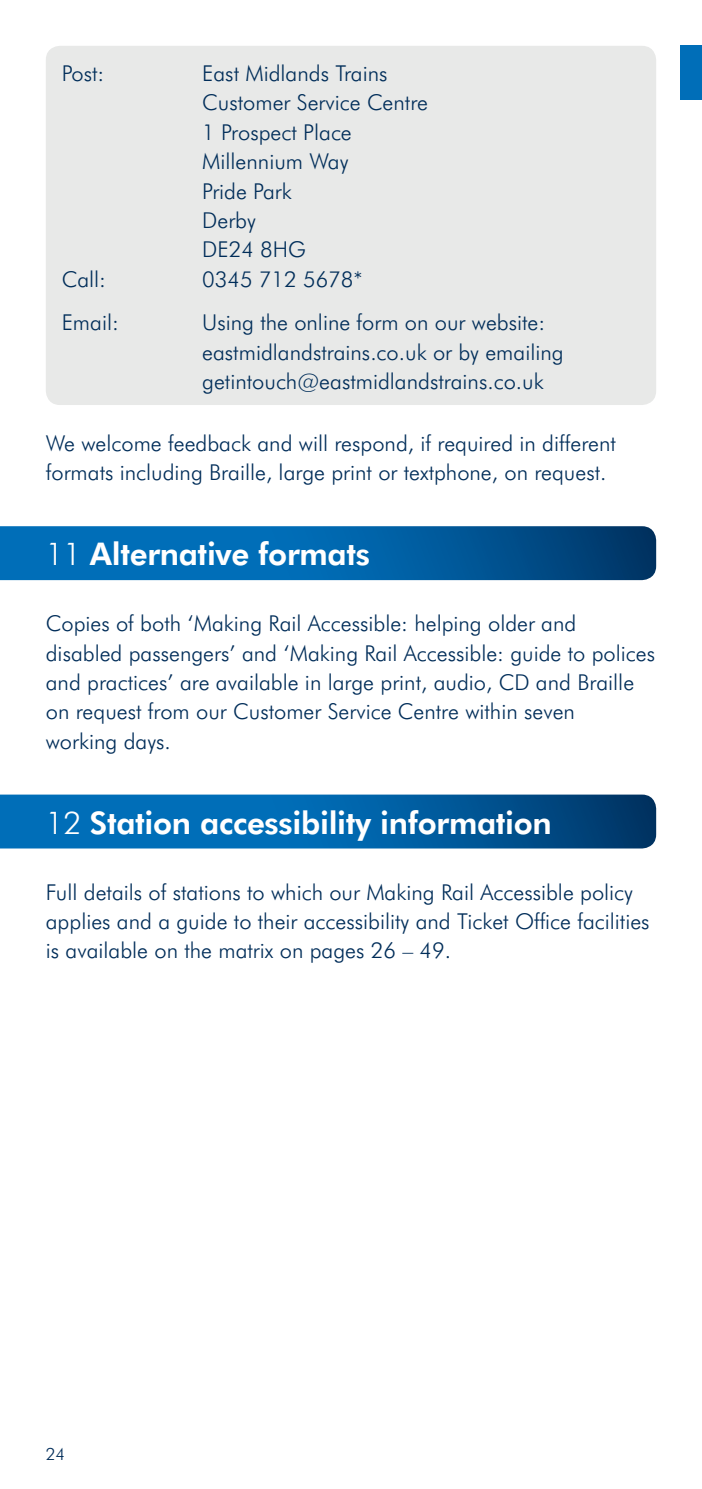
<style>
.page{position:relative;width:702px;height:1489px;background:#fff}
.page>*{position:absolute;margin:0;border:0;box-sizing:border-box;transform-origin:0 0}
.t1{font:800 31.25px "Futura BT";letter-spacing:-.01em;color:#fff}
.t2{font:300 22px/29.5px "Futura BT";color:#002d59}
.t3{font:300 17px "Futura BT";color:#002d59}
.s1{font-weight:300}
</style>
<div class="page">
<div style="left:46px;top:46px;width:610px;height:359px;background:#e8e9e8;border-radius:14px"></div>
<svg style="left:0;top:526px;width:656px;height:54px;background:#0160a3"></svg>
<svg style="left:0;top:794px;width:656px;height:54px;background:#0261a4"></svg>
<div style="left:680px;top:46px;width:22px;height:54px;background:#006eb8"></div>
<p class="t2" style="left:62px;top:58px;width:44px">Post:</p>
<p class="t2" style="left:202px;top:58px;width:227px">East Midlands Trains<br>Customer Service Centre<br>1 Prospect Place<br>Millennium Way<br>Pride Park<br>Derby<br>DE24 8HG</p>
<p class="t2" style="left:62px;top:264px;width:46px">Call:</p>
<p class="t2" style="left:202px;top:264px;width:162px">0345 712 5678*</p>
<p class="t2" style="left:62px;top:307px;width:59px">Email:</p>
<p class="t2" style="left:202px;top:307px;width:363px">Using the online form on our website: eastmidlandstrains.co.uk or by emailing getintouch@eastmidlandstrains.co.uk</p>
<p class="t2" style="left:46px;top:428px;width:571px">We welcome feedback and will respond, if required in different formats including Braille, large print or textphone, on request.</p>
<h1 class="t1" style="left:46px;top:535px;width:325px"><span class="s1">11</span> Alternative formats</h1>
<p class="t2" style="left:46px;top:608px;width:610px">Copies of both ‘Making Rail Accessible: helping older and disabled passengers’ and ‘Making Rail Accessible: guide to polices and practices’ are available in large print, audio, CD and Braille on request from our Customer Service Centre within seven<br>working days.</p>
<h1 class="t1" style="left:46px;top:803px;width:507px"><span class="s1">12</span> Station accessibility information</h1>
<p class="t2" style="left:46px;top:876px;width:605px">Full details of stations to which our Making Rail Accessible policy applies and a guide to their accessibility and Ticket Office facilities is available on the matrix on pages 26 – 49.</p>
<p class="t3" style="left:46px;top:1442px;width:21px">24</p>
</div>
